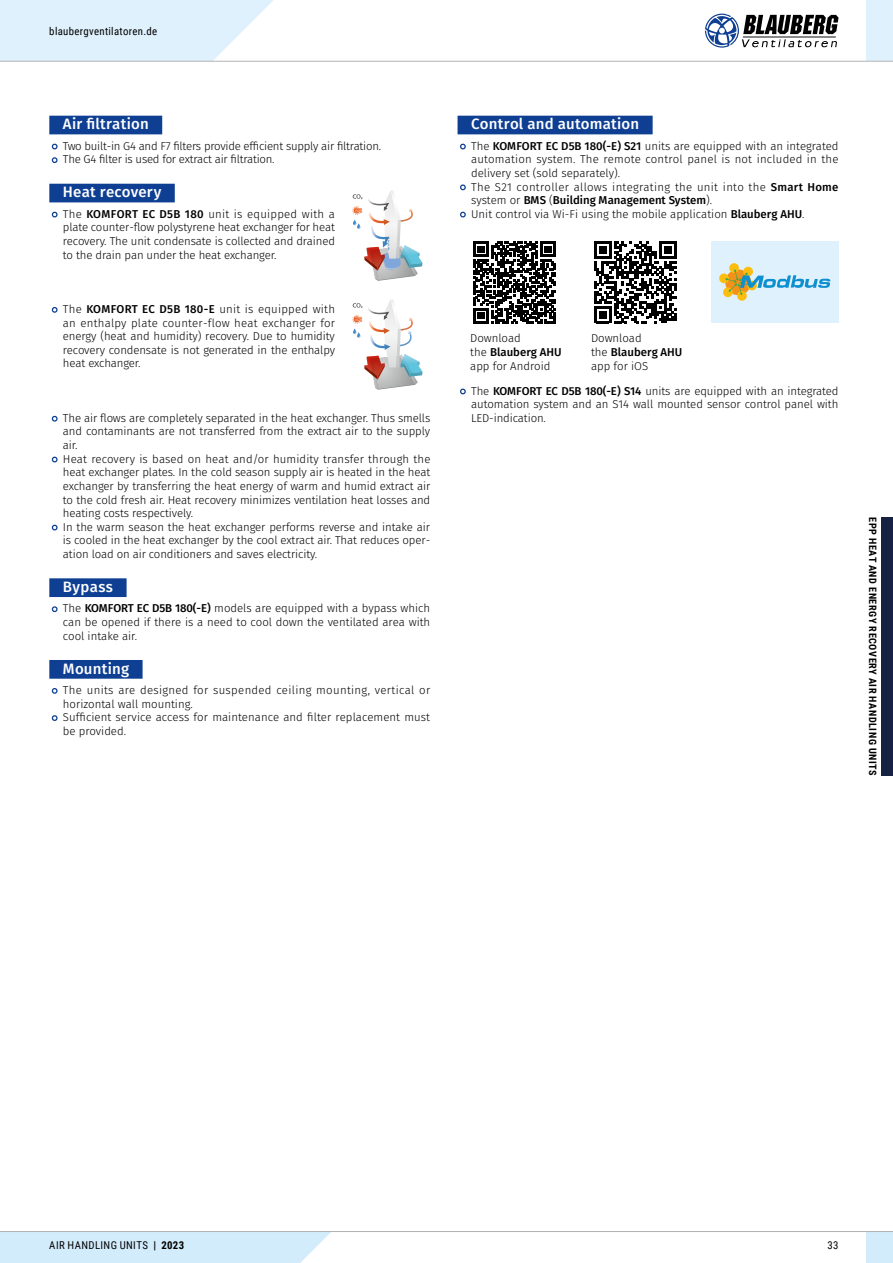
<style>
.page{position:relative;width:893px;height:1263px;background:#fff}
.page>*{position:absolute;margin:0;border:0;box-sizing:border-box;transform-origin:0 0}
.t1{font:500 15px "Fira Sans";letter-spacing:.015em;color:#fff}
.t2{font:300 11.4px/13.6px "Fira Sans";letter-spacing:-.01em;color:#000}
.t3{font:300 11.4px/13.6px "Fira Sans";letter-spacing:.01em;color:#000}
.t4{font:10.8px "Roboto Condensed";letter-spacing:.035em;color:#000}
.t5{font:700 10.2px "Roboto Condensed";letter-spacing:.055em;color:#000}
.s1{font-weight:500}
.s2{font-weight:700}
</style>
<div class="page">
<div style="left:49px;top:116px;width:113px;height:18px;background:#0f3f93"></div>
<div style="left:49px;top:184px;width:126px;height:18px;background:#0f3f93"></div>
<div style="left:49px;top:578px;width:78px;height:19px;background:#0f3f93"></div>
<div style="left:49px;top:660px;width:94px;height:19px;background:#0f3f93"></div>
<svg style="left:51px;top:143px;width:7px;height:7px"></svg>
<svg style="left:51px;top:157px;width:7px;height:6px"></svg>
<svg style="left:51px;top:211px;width:7px;height:7px"></svg>
<svg style="left:51px;top:307px;width:7px;height:6px"></svg>
<svg style="left:51px;top:415px;width:7px;height:7px"></svg>
<svg style="left:51px;top:456px;width:7px;height:7px"></svg>
<svg style="left:51px;top:524px;width:7px;height:7px"></svg>
<svg style="left:51px;top:606px;width:7px;height:7px"></svg>
<svg style="left:51px;top:688px;width:7px;height:6px"></svg>
<svg style="left:51px;top:715px;width:7px;height:6px"></svg>
<svg style="left:352px;top:191px;width:70px;height:90px"></svg>
<svg style="left:352px;top:299px;width:70px;height:91px"></svg>
<div style="left:458px;top:116px;width:195px;height:18px;background:#0f3f93"></div>
<svg style="left:460px;top:143px;width:6px;height:7px"></svg>
<svg style="left:460px;top:184px;width:6px;height:7px"></svg>
<svg style="left:460px;top:211px;width:6px;height:7px"></svg>
<svg style="left:460px;top:388px;width:6px;height:7px"></svg>
<div style="left:711px;top:241px;width:127px;height:82px;background:#def1fd"></div>
<svg style="left:719px;top:263px;width:111px;height:38px"></svg>
<svg style="left:594px;top:241px;width:82px;height:82px"></svg>
<svg style="left:473px;top:241px;width:82px;height:82px"></svg>
<div style="left:866px;top:1231px;width:27px;height:32px;background:#d3ecfc"></div>
<div style="left:0;top:1232px;width:331px;height:31px;background:#d3ecfc"></div>
<hr style="left:0;top:1231px;width:893px;height:1px;background:#b1b2b3">
<div style="left:866px;top:0;width:27px;height:61px;background:#def1fd"></div>
<svg style="left:705px;top:14px;width:133px;height:34px"></svg>
<svg style="left:0;top:0;width:295px;height:61px"></svg>
<hr style="left:0;top:61px;width:893px;height:1px;background:#b1b2b3">
<div style="left:881px;top:517px;width:12px;height:259px;background:#162242"></div>
<p class="t4" style="left:49px;top:23px;width:109px">blaubergventilatoren.de</p>
<h1 class="t1" style="left:63px;top:114px;width:87px">Air filtration</h1>
<p class="t2" style="left:63px;top:140px;width:320px">Two built-in G4 and F7 filters provide efficient supply air filtration.<br>The G4 filter is used for extract air filtration.</p>
<h1 class="t1" style="left:63px;top:182px;width:100px">Heat recovery</h1>
<p class="t2" style="left:63px;top:208px;width:274px;text-align:justify">The <span class="s1">KOMFORT EC D5B 180</span> unit is equipped with a plate counter-flow polystyrene heat exchanger for heat recovery. The unit condensate is collected and drained to the drain pan under the heat exchanger.</p>
<p class="t2" style="left:63px;top:303px;width:274px;text-align:justify">The <span class="s1">KOMFORT EC D5B 180-E</span> unit is equipped with an enthalpy plate counter-flow heat exchanger for energy (heat and humidity) recovery. Due to humidity recovery condensate is not generated in the enthalpy heat exchanger.</p>
<p class="t2" style="left:63px;top:412px;width:369px">The air flows are completely separated in the heat exchanger. Thus smells and contaminants are not transferred from the extract air to the supply air.<br>Heat recovery is based on heat and/or humidity transfer through the heat exchanger plates. In the cold season supply air is heated in the heat exchanger by transferring the heat energy of warm and humid extract air to the cold fresh air. Heat recovery minimizes ventilation heat losses and heating costs respectively.<br>In the warm season the heat exchanger performs reverse and intake air is cooled in the heat exchanger by the cool extract air. That reduces oper&shy;ation load on air conditioners and saves electricity.</p>
<h1 class="t1" style="left:63px;top:576px;width:52px">Bypass</h1>
<p class="t2" style="left:63px;top:602px;width:369px;text-align:justify">The <span class="s1">KOMFORT EC D5B 180(-E)</span> models are equipped with a bypass which can be opened if there is a need to cool down the ventilated area with cool intake air.</p>
<h1 class="t1" style="left:63px;top:658px;width:68px">Mounting</h1>
<p class="t2" style="left:63px;top:684px;width:369px">The units are designed for suspended ceiling mounting, vertical or horizontal wall mounting.<br>Sufficient service access for maintenance and filter replacement must be provided.</p>
<h1 class="t1" style="left:471px;top:114px;width:170px">Control and automation</h1>
<p class="t3" style="left:471px;top:140px;width:369px">The <span class="s1">KOMFORT EC D5B 180(-E) S21</span> units are equipped with an integrated automation system. The remote control panel is not included in the delivery set (sold separately).<br>The S21 controller allows integrating the unit into the <span class="s1">Smart Home </span>system or <span class="s1">BMS</span> (<span class="s1">Building Management System</span>).<br>Unit control via Wi-Fi using the mobile application <span class="s1">Blauberg AHU</span>.</p>
<p class="t2" style="left:470px;top:332px;width:93px">Download<br>the <span class="s1">Blauberg AHU </span>app for Android</p>
<p class="t2" style="left:591px;top:332px;width:93px">Download<br>the <span class="s1">Blauberg AHU </span>app for iOS</p>
<p class="t2" style="left:471px;top:385px;width:369px;text-align:justify">The <span class="s1">KOMFORT EC D5B 180(-E) S14</span> units are equipped with an integrated automation system and an S14 wall mounted sensor control panel with LED-indication.</p>
<p class="t5" style="left:880px;top:517px;width:260px;rotate:90deg">EPP HEAT AND ENERGY RECOVERY AIR HANDLING UNITS</p>
<p class="t4" style="left:49px;top:1238px;width:136px">AIR HANDLING UNITS <span class="s2">| 2023</span></p>
<p class="t4" style="left:827px;top:1238px;width:13px">33</p>
</div>
